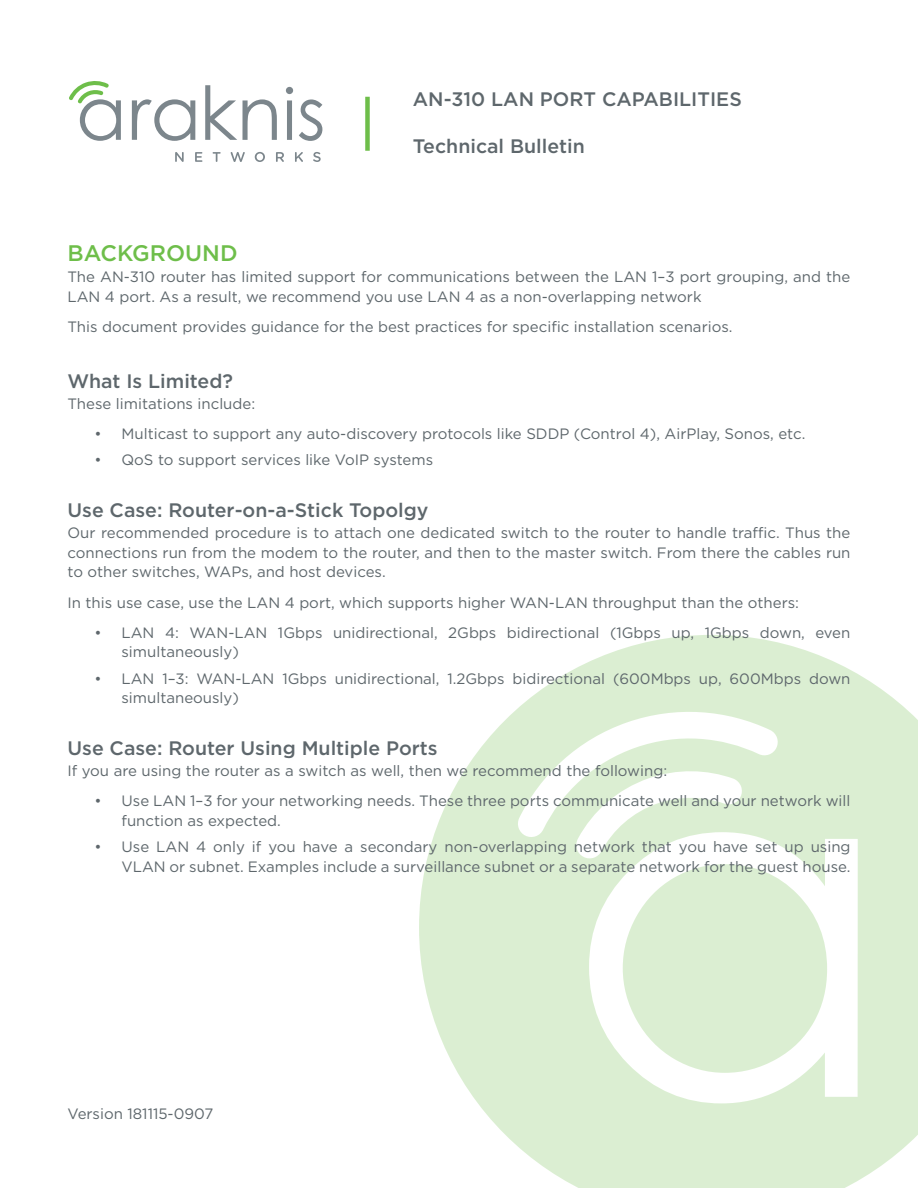
<style>
.page{position:relative;width:918px;height:1188px;background:#fff}
.page>*{position:absolute;margin:0;border:0;box-sizing:border-box;transform-origin:0 0}
.t1{font:500 22.5px "Gotham";color:#6ebe4a}
.t2{font:500 19.5px "Gotham";color:#5e676c}
.t3{font:15px/19.5px "Gotham";color:#5e676c}
</style>
<div class="page">
<svg style="left:419px;top:635px;width:499px;height:553px;fill:#dbeed2"></svg>
<svg style="left:623px;top:864px;width:204px;height:209px"></svg>
<svg style="left:132px;top:99px;width:63px;height:42px"></svg>
<svg style="left:205px;top:85px;width:72px;height:55px"></svg>
<div style="left:287px;top:100px;width:5px;height:40px;background:#7c868c"></div>
<svg style="left:299px;top:99px;width:23px;height:42px"></svg>
<div style="left:286px;top:87px;width:7px;height:7px;background:#7c868c;border-radius:50%"></div>
<svg style="left:69px;top:81px;width:52px;height:60px"></svg>
<svg style="left:175px;top:152px;width:9px;height:10px"></svg>
<svg style="left:195px;top:152px;width:7px;height:10px"></svg>
<svg style="left:213px;top:152px;width:8px;height:10px"></svg>
<svg style="left:231px;top:152px;width:14px;height:10px"></svg>
<svg style="left:255px;top:152px;width:10px;height:10px"></svg>
<svg style="left:276px;top:152px;width:8px;height:10px"></svg>
<svg style="left:295px;top:152px;width:8px;height:10px"></svg>
<svg style="left:313px;top:152px;width:8px;height:10px"></svg>
<div style="left:365px;top:97px;width:5px;height:54px;background:#6ebe4a"></div>
<h2 class="t2" style="left:413px;top:86px;width:330px">AN-310 LAN PORT CAPABILITIES</h2>
<h2 class="t2" style="left:413px;top:133px;width:173px">Technical Bulletin</h2>
<h1 class="t1" style="left:68px;top:238px;width:172px">BACKGROUND</h1>
<p class="t3" style="left:68px;top:267px;width:784px">The AN-310 router has limited support for communications between the LAN 1–3 port grouping, and the<br>LAN 4 port. As a result, we recommend you use LAN 4 as a non-overlapping network</p>
<p class="t3" style="left:68px;top:317px;width:667px">This document provides guidance for the best practices for specific installation scenarios.</p>
<h2 class="t2" style="left:68px;top:368px;width:167px">What Is Limited?</h2>
<p class="t3" style="left:68px;top:393px;width:189px">These limitations include:</p>
<p class="t3" style="left:94px;top:424px;width:712px">• Multicast to support any auto-discovery protocols like SDDP (Control 4), AirPlay, Sonos, etc.</p>
<p class="t3" style="left:94px;top:450px;width:340px">• QoS to support services like VoIP systems</p>
<h2 class="t2" style="left:68px;top:497px;width:363px">Use Case: Router-on-a-Stick Topolgy</h2>
<p class="t3" style="left:68px;top:523px;width:785px;text-align:justify">Our recommended procedure is to attach one dedicated switch to the router to handle traffic. Thus the connections run from the modem to the router, and then to the master switch. From there the cables run to other switches, WAPs, and host devices.</p>
<p class="t3" style="left:68px;top:592px;width:733px">In this use case, use the LAN 4 port, which supports higher WAN-LAN throughput than the others:</p>
<p class="t3" style="left:122px;top:622px;width:730px;text-indent:-27px">• LAN 4: WAN-LAN 1Gbps unidirectional, 2Gbps bidirectional (1Gbps up, 1Gbps down, even simultaneously)</p>
<p class="t3" style="left:122px;top:668px;width:731px;text-indent:-27px">• LAN 1–3: WAN-LAN 1Gbps unidirectional, 1.2Gbps bidirectional (600Mbps up, 600Mbps down simultaneously)</p>
<h2 class="t2" style="left:68px;top:735px;width:372px">Use Case: Router Using Multiple Ports</h2>
<p class="t3" style="left:68px;top:761px;width:601px">If you are using the router as a switch as well, then we recommend the following:</p>
<p class="t3" style="left:122px;top:791px;width:730px;text-indent:-27px">• Use LAN 1–3 for your networking needs. These three ports communicate well and your network will function as expected.</p>
<p class="t3" style="left:94px;top:837px;width:758px;text-align:right">• Use LAN 4 only if you have a secondary non-overlapping network that you have set up using<br>VLAN or subnet. Examples include a surveillance subnet or a separate network for the guest house.</p>
<p class="t3" style="left:68px;top:1104px;width:147px">Version 181115-0907</p>
</div>
